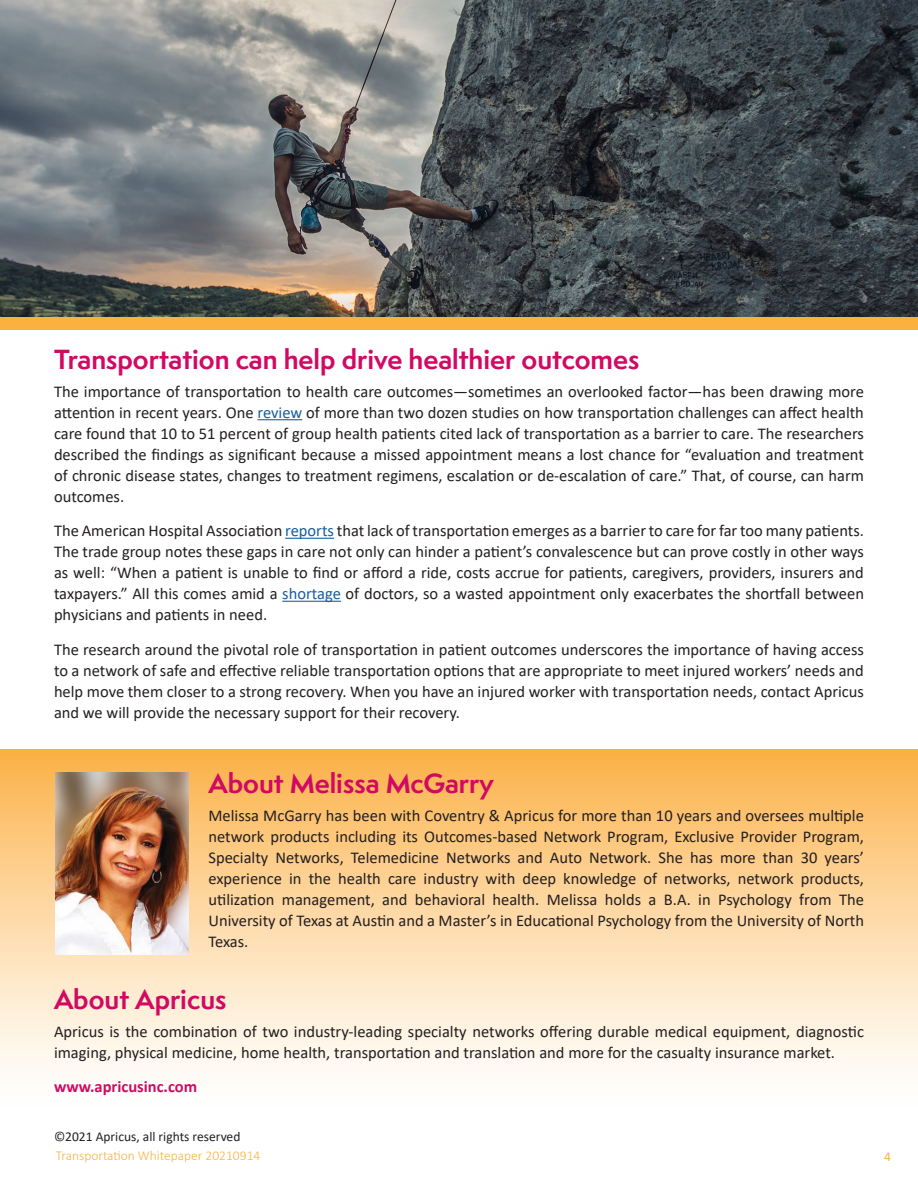
<style>
.page{position:relative;width:918px;height:1188px;background:#fff}
.page>*{position:absolute;margin:0;border:0;box-sizing:border-box;transform-origin:0 0}
.Paragraph_Head{font:700 25.5px "Semplicita Pro";color:#d20962}
.Body{font:16.5px/21px "Calibri";color:#231f20;text-align:justify}
.Body-2{font:700 16.5px "Calibri";color:#d20962}
.t1{font:300 13.5px "Calibri";color:#fbb040}
.t2{font:13.5px "Calibri";color:#231f20}
.t3{font:13.5px "Calibri";color:#fbb040}
.s1{color:#175d9e}
</style>
<div class="page">
<div style="left:0;top:750px;width:918px;height:361px;background:linear-gradient(to bottom,#fcb34d,#fff)"></div>
<hr style="left:257px;top:419px;width:45px;height:1px;background:#175d9e">
<hr style="left:285px;top:538px;width:49px;height:1px;background:#175d9e">
<hr style="left:282px;top:601px;width:59px;height:1px;background:#175d9e">
<img style="left:56px;top:772px;width:133px;height:183px">
<img style="left:0;top:0;width:918px;height:318px">
<div style="left:0;top:318px;width:918px;height:12px;background:#fbb040"></div>
<p class="Paragraph_Head" style="left:54px;top:340px;width:587px">Transportation can help drive healthier outcomes</p>
<p class="Body" style="left:54px;top:380px;width:812px">The importance of transportation to health care outcomes—sometimes an overlooked factor—has been drawing more attention in recent years. One <span class="s1">review</span> of more than two dozen studies on how transportation challenges can affect health care found that 10 to 51 percent of group health patients cited lack of transportation as a barrier to care. The researchers described the findings as significant because a missed appointment means a lost chance for “evaluation and treatment of chronic disease states, changes to treatment regimens, escalation or de-escalation of care.” That, of course, can harm outcomes.</p>
<p class="Body" style="left:54px;top:520px;width:812px">The American Hospital Association <span class="s1">reports</span> that lack of transportation emerges as a barrier to care for far too many patients.<br>The trade group notes these gaps in care not only can hinder a patient’s convalescence but can prove costly in other ways as well: “When a patient is unable to find or afford a ride, costs accrue for patients, caregivers, providers, insurers and taxpayers.” All this comes amid a <span class="s1">shortage</span> of doctors, so a wasted appointment only exacerbates the shortfall between physicians and patients in need.</p>
<p class="Body" style="left:54px;top:638px;width:812px">The research around the pivotal role of transportation in patient outcomes underscores the importance of having access to a network of safe and effective reliable transportation options that are appropriate to meet injured workers’ needs and help move them closer to a strong recovery. When you have an injured worker with transportation needs, contact Apricus and we will provide the necessary support for their recovery.</p>
<p class="Paragraph_Head" style="left:208px;top:765px;width:287px">About Melissa McGarry</p>
<p class="Body" style="left:208px;top:805px;width:657px">Melissa McGarry has been with Coventry &amp; Apricus for more than 10 years and oversees multiple network products including its Outcomes-based Network Program, Exclusive Provider Program, Specialty Networks, Telemedicine Networks and Auto Network. She has more than 30 years’ experience in the health care industry with deep knowledge of networks, network products, utilization management, and behavioral health. Melissa holds a B.A. in Psychology from The University of Texas at Austin and a Master’s in Educational Psychology from the University of North Texas.</p>
<p class="Paragraph_Head" style="left:54px;top:981px;width:174px">About Apricus</p>
<p class="Body" style="left:54px;top:1021px;width:812px">Apricus is the combination of two industry-leading specialty networks offering durable medical equipment, diagnostic imaging, physical medicine, home health, transportation and translation and more for the casualty insurance market.</p>
<p class="Body-2" style="left:54px;top:1075px;width:145px">www.apricusinc.com</p>
<p class="t2" style="left:54px;top:1127px;width:188px">©2021 Apricus, all rights reserved</p>
<p class="t1" style="left:56px;top:1147px;width:206px">Transportation Whitepaper 20210914</p>
<p class="t3" style="left:884px;top:1147px;width:8px">4</p>
</div>
